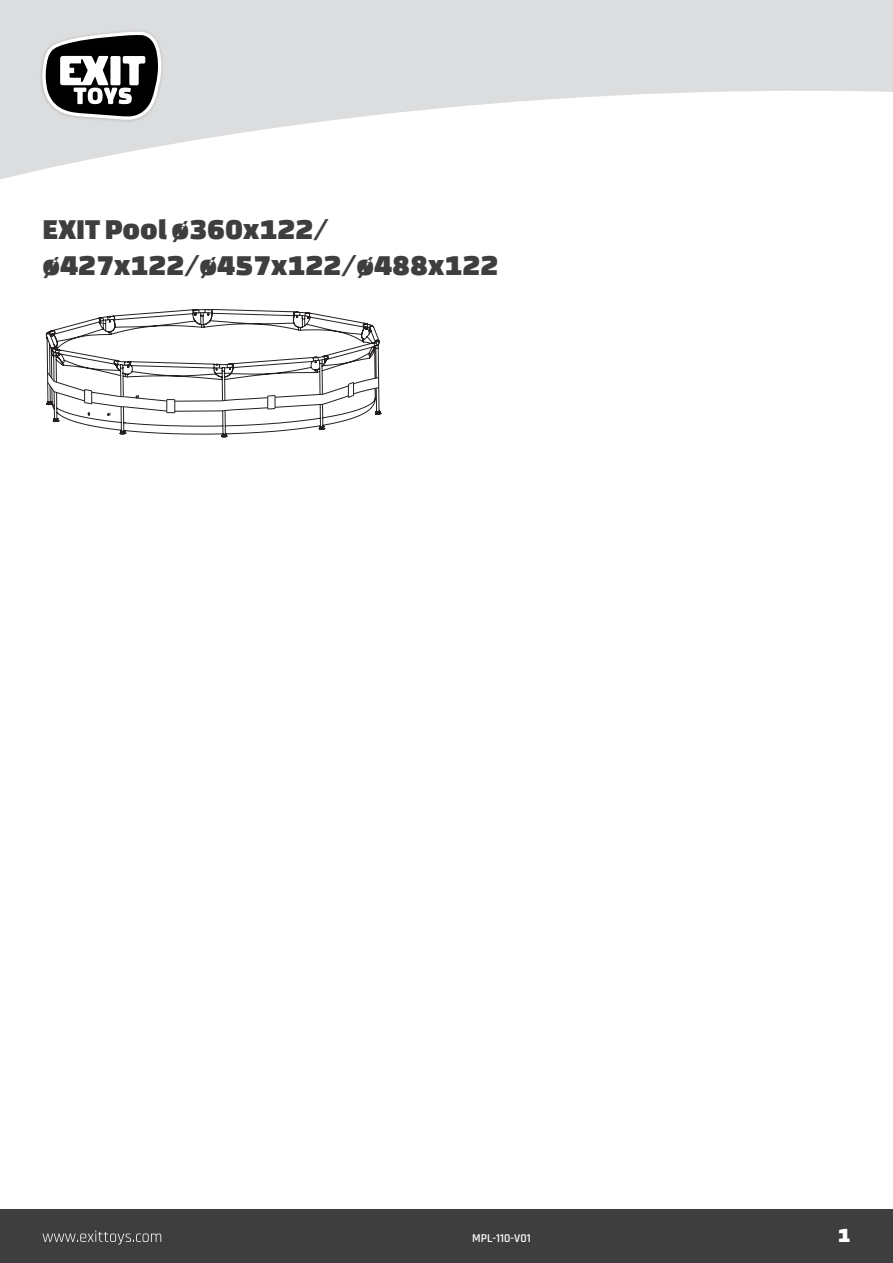
<style>
.page{position:relative;width:893px;height:1263px;background:#fff}
.page>*{position:absolute;margin:0;border:0;box-sizing:border-box;transform-origin:0 0}
.t1{font:30px "Changa One";color:#3e3e3f}
.t2{font:21px "Changa One";color:#fff}
.t3{font:600 12px "Rajdhani";color:#fff}
.t4{font:600 10.2px "Rajdhani";color:#231f20}
</style>
<div class="page">
<svg style="left:46px;top:310px;width:335px;height:128px"></svg>
<svg style="left:0;top:0;width:893px;height:179px;fill:#dcdddf"></svg>
<div style="left:0;top:1209px;width:893px;height:54px;background:#3e3e3f"></div>
<div style="left:38px;top:27px;width:128px;height:97px;background:#dcdddf"></div>
<svg style="left:42px;top:31px;width:120px;height:89px"></svg>
<svg style="left:42px;top:1230px;width:119px;height:14px"></svg>
<p class="t1" style="left:43px;top:213px;width:288px">EXIT Pool ø360x122/</p>
<p class="t1" style="left:43px;top:249px;width:457px">ø427x122/ø457x122/ø488x122</p>
<p class="t4" style="left:45px;top:235px;width:45px">290367 1x</p>
<p class="t3" style="left:472px;top:1231px;width:60px">MPL-110-V01</p>
<p class="t2" style="left:838px;top:1224px;width:14px">1</p>
</div>
